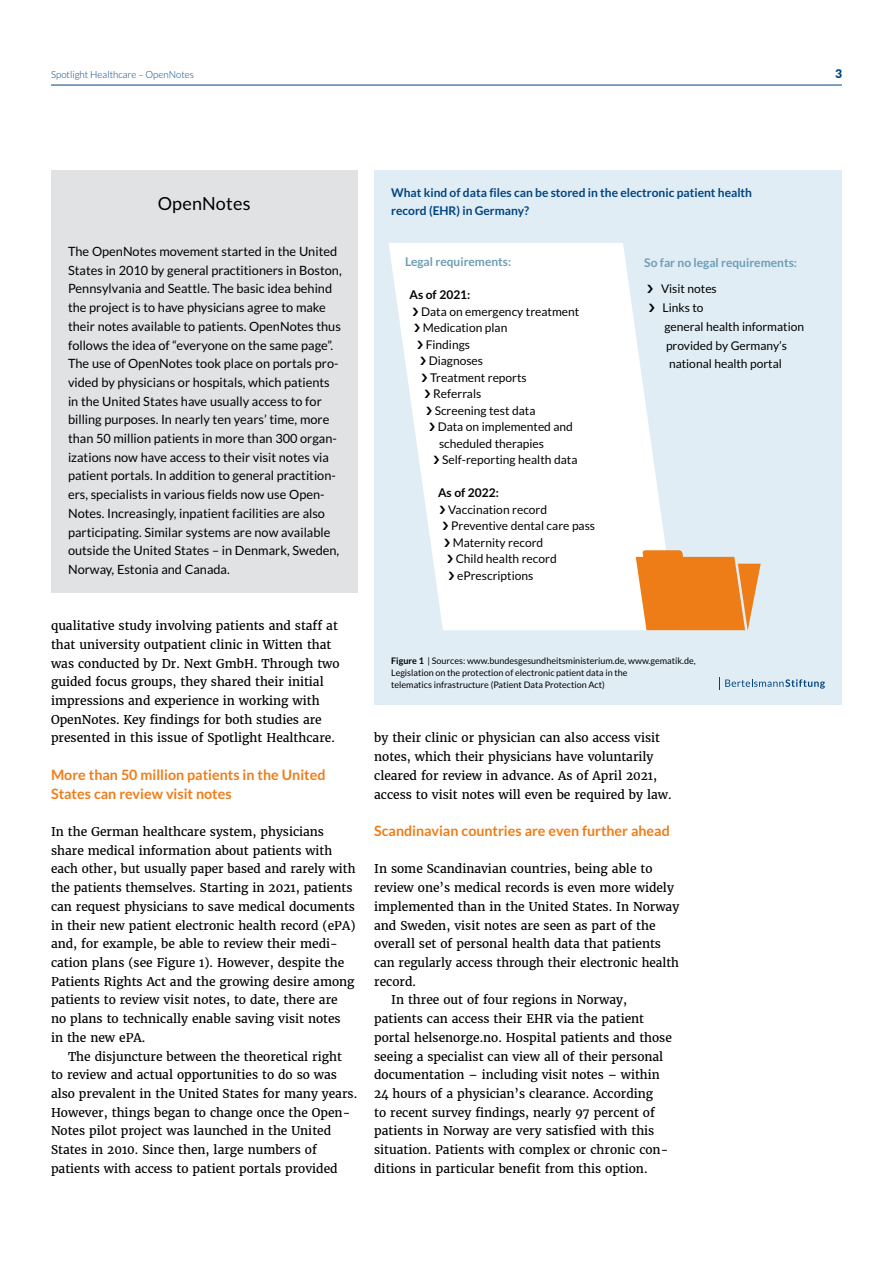
<style>
.page{position:relative;width:893px;height:1263px;background:#fff}
.page>*{position:absolute;margin:0;border:0;box-sizing:border-box;transform-origin:0 0}
.t1{font:18px "Lato";letter-spacing:.01em;color:#000}
.t2{font:700 14.25px/18.8px "Lato";color:#ef7d17}
.t3{font:12.75px/18.8px "Lato";color:#000}
.t4{font:12px/18.8px "Merriweather";color:#000}
.t5{font:12px "Lato";color:#000}
.t6{font:700 12px/18.8px "Lato";color:#004380}
.t7{font:700 12px "Lato";color:#6d9eb5}
.t8{font:700 12px "Lato";color:#000}
.t9{font:900 12px "Lato";color:#004380}
.t10{font:300 9.75px "Lato";color:#004380}
.t11{font:9px/12px "Lato";color:#000}
.s1{font-weight:700}
</style>
<div class="page">
<hr style="left:51px;top:85px;width:791px;height:1px;background:#004380">
<div style="left:374px;top:170px;width:468px;height:535px;background:#e0edf5"></div>
<div style="left:51px;top:170px;width:306px;height:423px;background:#e0e2e3"></div>
<svg style="left:389px;top:243px;width:277px;height:387px;fill:#fff"></svg>
<svg style="left:636px;top:550px;width:125px;height:80px;background:#ed913e"></svg>
<svg style="left:719px;top:677px;width:106px;height:12px"></svg>
<svg style="left:648px;top:285px;width:5px;height:8px"></svg>
<svg style="left:649px;top:304px;width:5px;height:8px"></svg>
<svg style="left:413px;top:307px;width:5px;height:9px"></svg>
<svg style="left:414px;top:324px;width:6px;height:8px"></svg>
<svg style="left:417px;top:340px;width:6px;height:9px"></svg>
<svg style="left:420px;top:357px;width:6px;height:8px"></svg>
<svg style="left:422px;top:373px;width:5px;height:9px"></svg>
<svg style="left:425px;top:390px;width:5px;height:8px"></svg>
<svg style="left:426px;top:406px;width:6px;height:9px"></svg>
<svg style="left:429px;top:423px;width:6px;height:8px"></svg>
<svg style="left:434px;top:456px;width:5px;height:8px"></svg>
<svg style="left:440px;top:505px;width:5px;height:9px"></svg>
<svg style="left:443px;top:522px;width:5px;height:8px"></svg>
<svg style="left:444px;top:538px;width:6px;height:9px"></svg>
<svg style="left:447px;top:555px;width:6px;height:8px"></svg>
<svg style="left:449px;top:571px;width:5px;height:9px"></svg>
<p class="t10" style="left:51px;top:69px;width:144px">Spotlight Healthcare – OpenNotes</p>
<p class="t9" style="left:835px;top:66px;width:8px">3</p>
<h1 class="t1" style="left:158px;top:194px;width:94px">OpenNotes</h1>
<p class="t3" style="left:68px;top:242px;width:275px">The OpenNotes movement started in the United States in 2010 by general practitioners in Boston, Pennsylvania and Seattle. The basic idea behind the project is to have physicians agree to make their notes available to patients. OpenNotes thus follows the idea of “everyone on the same page”.<br>The use of OpenNotes took place on portals pro&shy;vided by physicians or hospitals, which patients in the United States have usually access to for billing purposes. In nearly ten years’ time, more than 50 million patients in more than 300 organ&shy;izations now have access to their visit notes via patient portals. In addition to general practition&shy;ers, specialists in various fields now use Open-Notes. Increasingly, inpatient facilities are also participating. Similar systems are now available outside the United States – in Denmark, Sweden, Norway, Estonia and Canada.</p>
<p class="t4" style="left:51px;top:616px;width:290px">qualitative study involving patients and staff at that university outpatient clinic in Witten that was conducted by Dr. Next GmbH. Through two guided focus groups, they shared their initial impressions and experience in working with OpenNotes. Key findings for both studies are presented in this issue of Spotlight Healthcare.</p>
<p class="t2" style="left:51px;top:765px;width:276px">More than 50 million patients in the United<br>States can review visit notes</p>
<p class="t4" style="left:51px;top:822px;width:306px">In the German healthcare system, physicians share medical information about patients with each other, but usually paper based and rarely with the patients themselves. Starting in 2021, patients can request physicians to save medical documents in their new patient electronic health record (ePA) and, for example, be able to review their medi&shy;cation plans (see Figure 1). However, despite the Patients Rights Act and the growing desire among patients to review visit notes, to date, there are no plans to technically enable saving visit notes in the new ePA.</p>
<p class="t4" style="left:51px;top:1047px;width:308px;text-indent:17px">The disjuncture between the theoretical right<br>to review and actual opportunities to do so was also prevalent in the United States for many years.<br>However, things began to change once the Open-Notes pilot project was launched in the United States in 2010. Since then, large numbers of patients with access to patient portals provided</p>
<p class="t6" style="left:391px;top:183px;width:362px">What kind of data files can be stored in the electronic patient health record (EHR) in Germany?</p>
<p class="t7" style="left:405px;top:255px;width:108px">Legal requirements:</p>
<p class="t8" style="left:410px;top:288px;width:62px">As of 2021:</p>
<p class="t5" style="left:421px;top:305px;width:160px">Data on emergency treatment</p>
<p class="t5" style="left:423px;top:321px;width:86px">Medication plan</p>
<p class="t5" style="left:426px;top:338px;width:46px">Findings</p>
<p class="t5" style="left:429px;top:354px;width:56px">Diagnoses</p>
<p class="t5" style="left:430px;top:371px;width:98px">Treatment reports</p>
<p class="t5" style="left:433px;top:387px;width:50px">Referrals</p>
<p class="t5" style="left:435px;top:404px;width:102px">Screening test data</p>
<p class="t5" style="left:438px;top:420px;width:137px">Data on implemented and</p>
<p class="t5" style="left:439px;top:437px;width:107px">scheduled therapies</p>
<p class="t5" style="left:442px;top:453px;width:137px">Self-reporting health data</p>
<p class="t8" style="left:438px;top:486px;width:62px">As of 2022:</p>
<p class="t5" style="left:448px;top:503px;width:100px">Vaccination record</p>
<p class="t5" style="left:451px;top:519px;width:145px">Preventive dental care pass</p>
<p class="t5" style="left:453px;top:536px;width:92px">Maternity record</p>
<p class="t5" style="left:456px;top:552px;width:103px">Child health record</p>
<p class="t5" style="left:457px;top:569px;width:78px">ePrescriptions</p>
<p class="t7" style="left:644px;top:256px;width:154px">So far no legal requirements:</p>
<p class="t5" style="left:661px;top:282px;width:57px">Visit notes</p>
<p class="t5" style="left:662px;top:301px;width:43px">Links to</p>
<p class="t5" style="left:664px;top:320px;width:141px">general health information</p>
<p class="t5" style="left:666px;top:338px;width:122px">provided by Germany’s</p>
<p class="t5" style="left:669px;top:357px;width:114px">national health portal</p>
<p class="t11" style="left:391px;top:655px;width:306px"><span class="s1">Figure 1</span> | Sources: www.bundesgesundheitsministerium.de, www.gematik.de,<br>Legislation on the protection of electronic patient data in the<br>telematics infrastructure (Patient Data Protection Act)</p>
<p class="t4" style="left:374px;top:728px;width:299px">by their clinic or physician can also access visit notes, which their physicians have voluntarily cleared for review in advance. As of April 2021, access to visit notes will even be required by law.</p>
<p class="t2" style="left:374px;top:821px;width:297px">Scandinavian countries are even further ahead</p>
<p class="t4" style="left:374px;top:859px;width:280px">In some Scandinavian countries, being able to</p>
<p class="t4" style="left:374px;top:878px;width:301px">review one’s medical records is even more widely</p>
<p class="t4" style="left:374px;top:897px;width:307px">implemented than in the United States. In Norway</p>
<p class="t4" style="left:374px;top:916px;width:283px">and Sweden, visit notes are seen as part of the</p>
<p class="t4" style="left:374px;top:934px;width:288px">overall set of personal health data that patients</p>
<p class="t4" style="left:374px;top:953px;width:306px">can regularly access through their electronic health</p>
<p class="t4" style="left:374px;top:972px;width:43px">record.</p>
<p class="t4" style="left:391px;top:990px;width:237px">In three out of four regions in Norway,</p>
<p class="t4" style="left:374px;top:1009px;width:271px">patients can access their EHR via the patient</p>
<p class="t4" style="left:374px;top:1028px;width:299px">portal helsenorge.no. Hospital patients and those</p>
<p class="t4" style="left:374px;top:1047px;width:291px">seeing a specialist can view all of their personal</p>
<p class="t4" style="left:374px;top:1065px;width:287px">documentation – including visit notes – within</p>
<p class="t4" style="left:374px;top:1084px;width:280px">24 hours of a physician’s clearance. According</p>
<p class="t4" style="left:374px;top:1103px;width:282px">to recent survey findings, nearly 97 percent of</p>
<p class="t4" style="left:374px;top:1121px;width:282px">patients in Norway are very satisfied with this</p>
<p class="t4" style="left:374px;top:1140px;width:293px">situation. Patients with complex or chronic con-</p>
<p class="t4" style="left:374px;top:1159px;width:275px">ditions in particular benefit from this option.</p>
</div>
